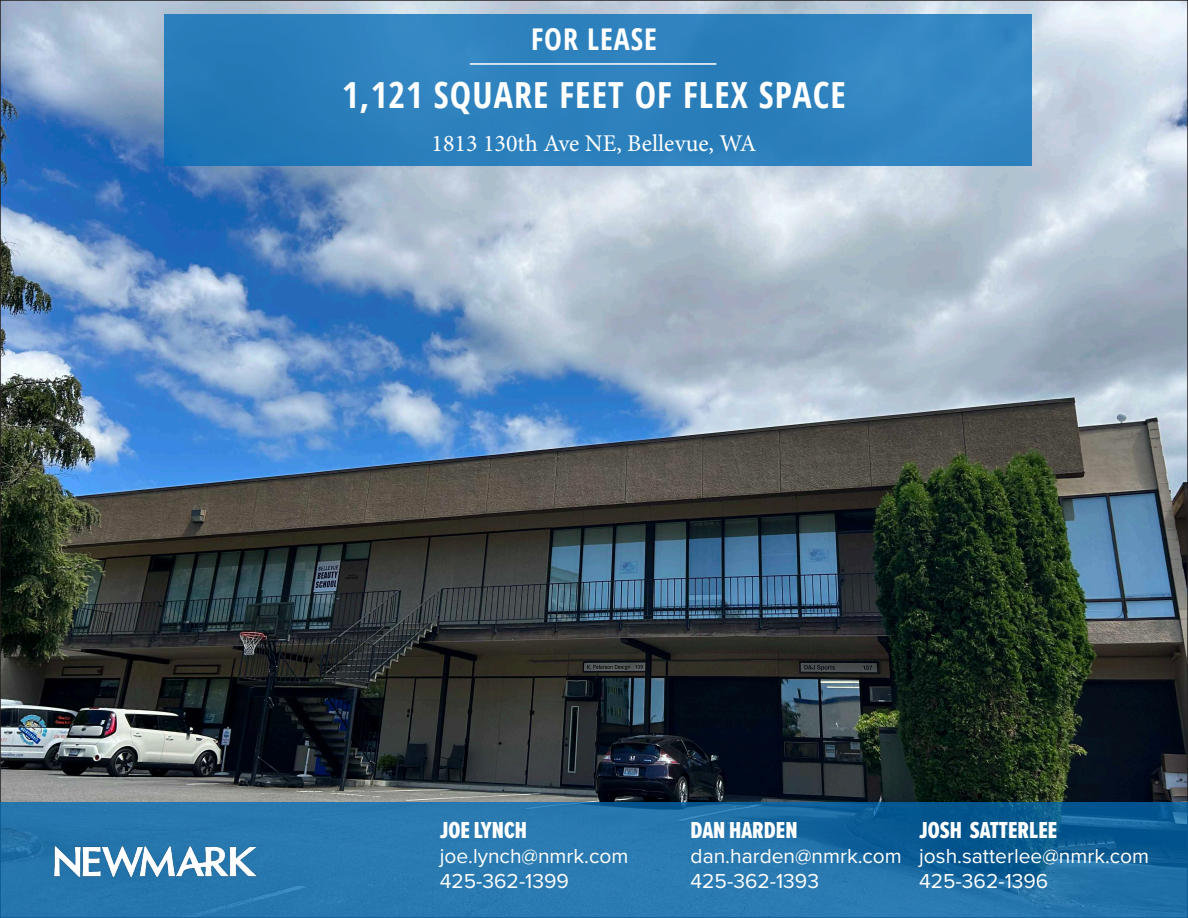
<style>
.page{position:relative;width:1188px;height:918px;background:#fff}
.page>*{position:absolute;margin:0;border:0;box-sizing:border-box;transform-origin:0 0}
.t1{font:700 condensed 36px "Open Sans";letter-spacing:.03em;color:#fff}
.t2{font:700 condensed 30px "Open Sans";letter-spacing:.03em;color:#fff}
.t3{font:24px "Proxima Nova Ex Cn Extrabld";color:#fff}
.t4{font:24px "Minion Pro";color:#fff}
.t5{font:21px "Proxima Nova";color:#fff}
</style>
<div class="page">
<img style="left:3px;top:3px;width:1182px;height:800px">
<svg style="left:0;top:803px;width:1188px;height:115px;fill:#2778ae"></svg>
<img style="left:54px;top:846px;width:203px;height:32px">
<div style="left:164px;top:14px;width:867px;height:152px;background:#2d81bd"></div>
<hr style="left:470px;top:63px;width:246px;height:2px;background:#fff">
<p class="t2" style="left:531px;top:19px;width:127px">FOR LEASE</p>
<p class="t1" style="left:342px;top:70px;width:505px">1,121 SQUARE FEET OF FLEX SPACE</p>
<p class="t4" style="left:432px;top:127px;width:326px">1813 130th Ave NE, Bellevue, WA</p>
<p class="t3" style="left:440px;top:813px;width:89px">JOE LYNCH</p>
<p class="t5" style="left:440px;top:841px;width:190px">joe.lynch@nmrk.com</p>
<p class="t5" style="left:440px;top:866px;width:131px">425-362-1399</p>
<p class="t3" style="left:691px;top:813px;width:108px">DAN HARDEN</p>
<p class="t5" style="left:691px;top:841px;width:213px">dan.harden@nmrk.com</p>
<p class="t5" style="left:691px;top:866px;width:130px">425-362-1393</p>
<p class="t3" style="left:919px;top:813px;width:140px">JOSH SATTERLEE</p>
<p class="t5" style="left:919px;top:841px;width:231px">josh.satterlee@nmrk.com</p>
<p class="t5" style="left:919px;top:866px;width:131px">425-362-1396</p>
</div>
